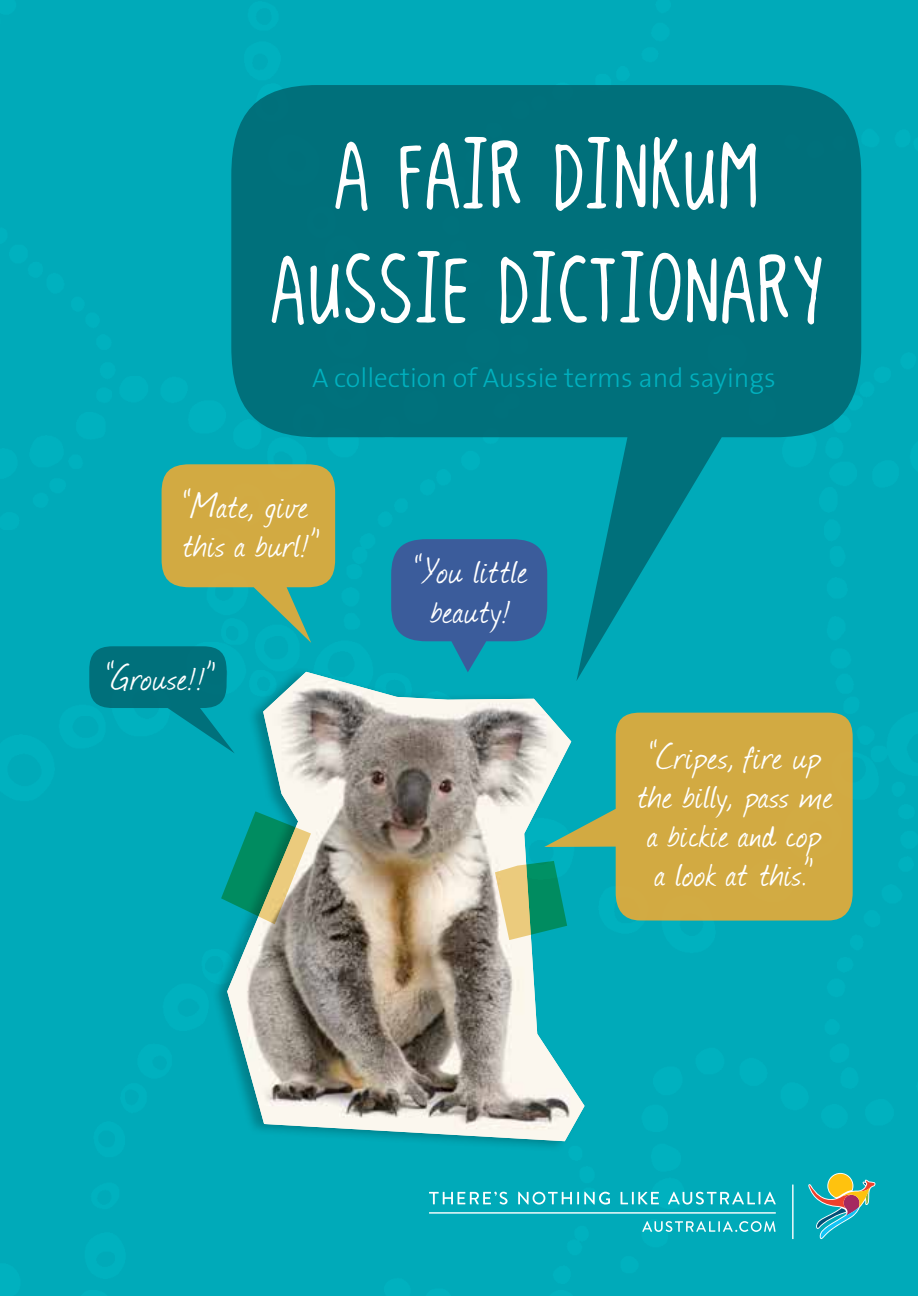
<style>
.page{position:relative;width:918px;height:1296px;background:#00aab9}
.page>*{position:absolute;margin:0;border:0;box-sizing:border-box;transform-origin:0 0}
.t1{font:90px/114px "T Aheadline";letter-spacing:.03em;color:#fff;text-align:center}
.t2{font:42px/39px "TA Journal";letter-spacing:.02em;color:#fff;text-align:center}
.t3{font:300 27px "The Sans B3";color:#00b1bf}
</style>
<div class="page">
<svg style="left:231px;top:85px;width:630px;height:596px;background:#00818e"></svg>
<svg style="left:391px;top:539px;width:156px;height:127px;background:#2e6ca1"></svg>
<svg style="left:585px;top:713px;width:268px;height:208px;background:#bbaa4f"></svg>
<svg style="left:89px;top:464px;width:246px;height:289px;background:#4ba286"></svg>
<div style="left:211px;top:666px;width:374px;height:487px;background:#000;opacity:.25"></div>
<img style="left:227px;top:672px;width:358px;height:469px">
<svg style="left:221px;top:811px;width:90px;height:113px;background:#4aa286"></svg>
<svg style="left:495px;top:861px;width:72px;height:79px;background:#6eb288"></svg>
<svg style="left:792px;top:1185px;width:2px;height:54px"></svg>
<svg style="left:429px;top:1212px;width:347px;height:2px"></svg>
<svg style="left:429px;top:1192px;width:79px;height:13px"></svg>
<svg style="left:518px;top:1192px;width:92px;height:13px"></svg>
<svg style="left:621px;top:1192px;width:38px;height:12px"></svg>
<svg style="left:668px;top:1192px;width:108px;height:13px"></svg>
<svg style="left:642px;top:1221px;width:134px;height:11px"></svg>
<svg style="left:808px;top:1173px;width:67px;height:66px;background:#4da79e"></svg>
<h1 class="t1" style="left:270px;top:118px;width:553px">A FAIR DINKUM<br>AUSSIE DICTIONARY</h1>
<p class="t3" style="left:312px;top:364px;width:465px">A collection of Aussie terms and sayings</p>
<p class="t2" style="left:183px;top:485px;width:139px;text-align:left">“Mate, give this a burl!”</p>
<p class="t2" style="left:106px;top:657px;width:112px">“Grouse!!”</p>
<p class="t2" style="left:414px;top:550px;width:115px">“You little beauty!</p>
<p class="t2" style="left:637px;top:736px;width:197px">“Cripes, fire up the billy, pass me a bickie and cop<br>a look at this.”</p>
</div>
